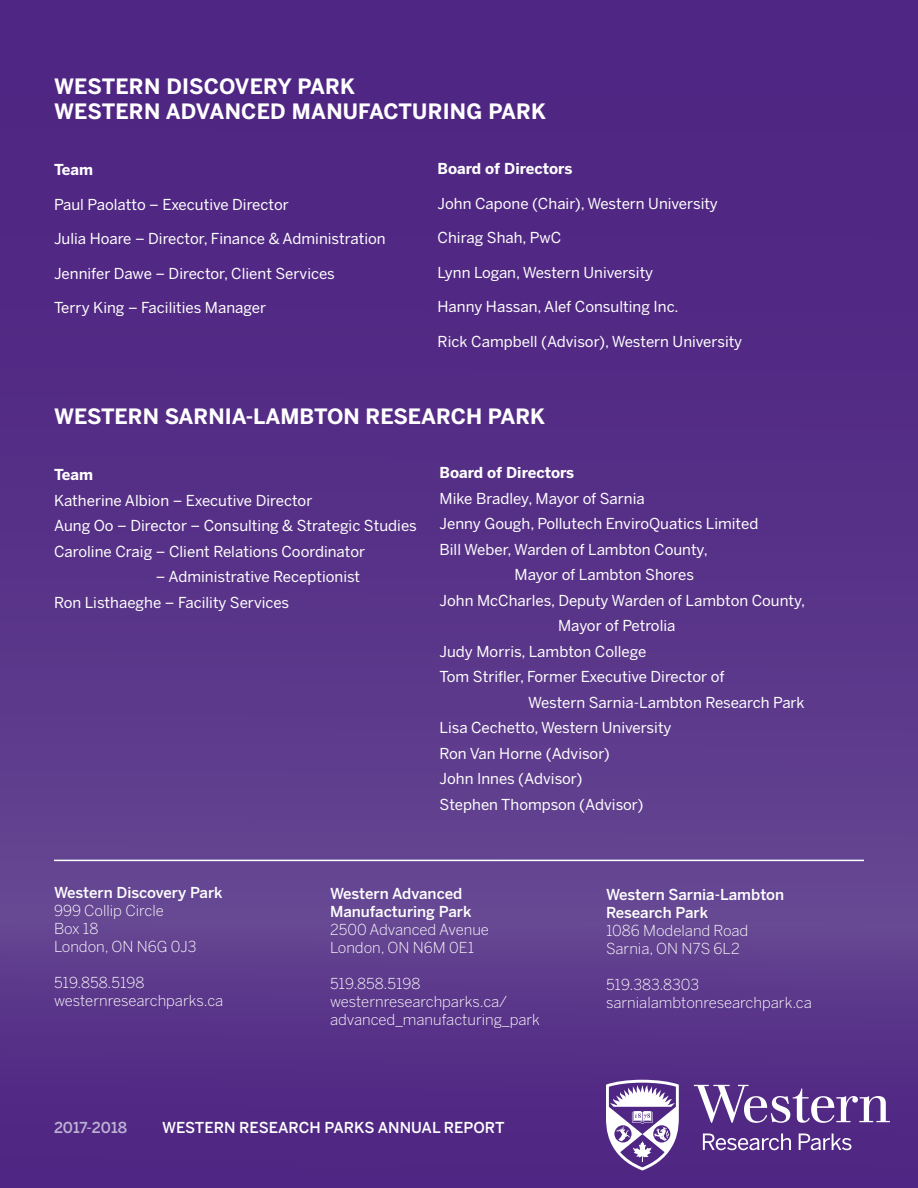
<style>
.page{position:relative;width:918px;height:1188px;background:#fff}
.page>*{position:absolute;margin:0;border:0;box-sizing:border-box;transform-origin:0 0}
.t1{font:700 21px/25.2px "Benton Sans";color:#fff}
.t2{font:15px/25.5px "Benton Sans";color:#fff}
.t3{font:300 15px/18px "Benton Sans";color:#fff}
.t4{font:500 15px/18px "Benton Sans";color:#fff}
.t5{font:700 15px "Benton Sans";letter-spacing:-.005em;color:#fff}
.t6{font:500 15px "Benton Sans";letter-spacing:-.005em;color:#bdb2d4}
</style>
<div class="page">
<div style="left:0;top:0;width:918px;height:924px;background:linear-gradient(to bottom,#4b2080,#634290)"></div>
<div style="left:0;top:924px;width:918px;height:264px;background:linear-gradient(to bottom,#634290,#4c2180)"></div>
<hr style="left:54px;top:860px;width:810px;height:1px;background:#fff">
<svg style="left:694px;top:1085px;width:196px;height:38px"></svg>
<svg style="left:606px;top:1080px;width:73px;height:91px"></svg>
<svg style="left:703px;top:1134px;width:88px;height:16px"></svg>
<svg style="left:799px;top:1134px;width:53px;height:16px"></svg>
<h1 class="t1" style="left:54px;top:74px;width:494px">WESTERN DISCOVERY PARK<br>WESTERN ADVANCED MANUFACTURING PARK</h1>
<p class="t5" style="left:54px;top:161px;width:41px">Team</p>
<p class="t2" style="left:54px;top:192px;width:236px">Paul Paolatto – Executive Director</p>
<p class="t2" style="left:54px;top:226px;width:333px">Julia Hoare – Director, Finance &amp; Administration</p>
<p class="t2" style="left:54px;top:261px;width:282px">Jennifer Dawe – Director, Client Services</p>
<p class="t2" style="left:54px;top:295px;width:214px">Terry King – Facilities Manager</p>
<p class="t5" style="left:438px;top:160px;width:136px">Board of Directors</p>
<p class="t2" style="left:438px;top:191px;width:282px">John Capone (Chair), Western University</p>
<p class="t2" style="left:438px;top:225px;width:125px">Chirag Shah, PwC</p>
<p class="t2" style="left:438px;top:260px;width:217px">Lynn Logan, Western University</p>
<p class="t2" style="left:438px;top:294px;width:242px">Hanny Hassan, Alef Consulting Inc.</p>
<p class="t2" style="left:438px;top:329px;width:306px">Rick Campbell (Advisor), Western University</p>
<h1 class="t1" style="left:54px;top:404px;width:493px">WESTERN SARNIA-LAMBTON RESEARCH PARK</h1>
<p class="t5" style="left:54px;top:466px;width:41px">Team</p>
<p class="t2" style="left:54px;top:487px;width:364px">Katherine Albion – Executive Director<br>Aung Oo – Director – Consulting &amp; Strategic Studies<br>Caroline Craig – Client Relations Coordinator</p>
<p class="t2" style="left:54px;top:564px;width:308px;text-indent:102px">– Administrative Receptionist<br>Ron Listhaeghe – Facility Services</p>
<p class="t5" style="left:440px;top:464px;width:136px">Board of Directors</p>
<p class="t2" style="left:440px;top:485px;width:207px">Mike Bradley, Mayor of Sarnia</p>
<p class="t2" style="left:440px;top:511px;width:320px">Jenny Gough, Pollutech EnviroQuatics Limited</p>
<p class="t2" style="left:440px;top:536px;width:270px">Bill Weber, Warden of Lambton County,</p>
<p class="t2" style="left:515px;top:562px;width:181px">Mayor of Lambton Shores</p>
<p class="t2" style="left:440px;top:587px;width:367px">John McCharles, Deputy Warden of Lambton County,</p>
<p class="t2" style="left:558px;top:613px;width:119px">Mayor of Petrolia</p>
<p class="t2" style="left:440px;top:638px;width:208px">Judy Morris, Lambton College</p>
<p class="t2" style="left:440px;top:664px;width:286px">Tom Strifler, Former Executive Director of</p>
<p class="t2" style="left:528px;top:689px;width:278px">Western Sarnia-Lambton Research Park</p>
<p class="t2" style="left:440px;top:715px;width:233px">Lisa Cechetto, Western University</p>
<p class="t2" style="left:440px;top:740px;width:172px">Ron Van Horne (Advisor)</p>
<p class="t2" style="left:440px;top:766px;width:144px">John Innes (Advisor)</p>
<p class="t2" style="left:440px;top:791px;width:205px">Stephen Thompson (Advisor)</p>
<p class="t4" style="left:54px;top:883px;width:170px">Western Discovery Park</p>
<p class="t3" style="left:54px;top:901px;width:144px">999 Collip Circle<br>Box 18<br>London, ON N6G 0J3</p>
<p class="t3" style="left:54px;top:973px;width:171px">519.858.5198 westernresearchparks.ca</p>
<p class="t4" style="left:330px;top:885px;width:143px">Western Advanced<br>Manufacturing Park</p>
<p class="t3" style="left:330px;top:921px;width:161px">2500 Advanced Avenue<br>London, ON N6M 0E1</p>
<p class="t3" style="left:330px;top:975px;width:212px">519.858.5198 westernresearchparks.ca/ advanced_manufacturing_park</p>
<p class="t6" style="left:54px;top:1119px;width:75px">2017-2018</p>
<p class="t4" style="left:162px;top:1119px;width:344px">WESTERN RESEARCH PARKS ANNUAL REPORT</p>
<p class="t4" style="left:606px;top:885px;width:180px">Western Sarnia-Lambton<br>Research Park</p>
<p class="t3" style="left:606px;top:921px;width:144px">1086 Modeland Road<br>Sarnia, ON N7S 6L2</p>
<p class="t3" style="left:606px;top:975px;width:207px">519.383.8303 sarnialambtonresearchpark.ca</p>
</div>
